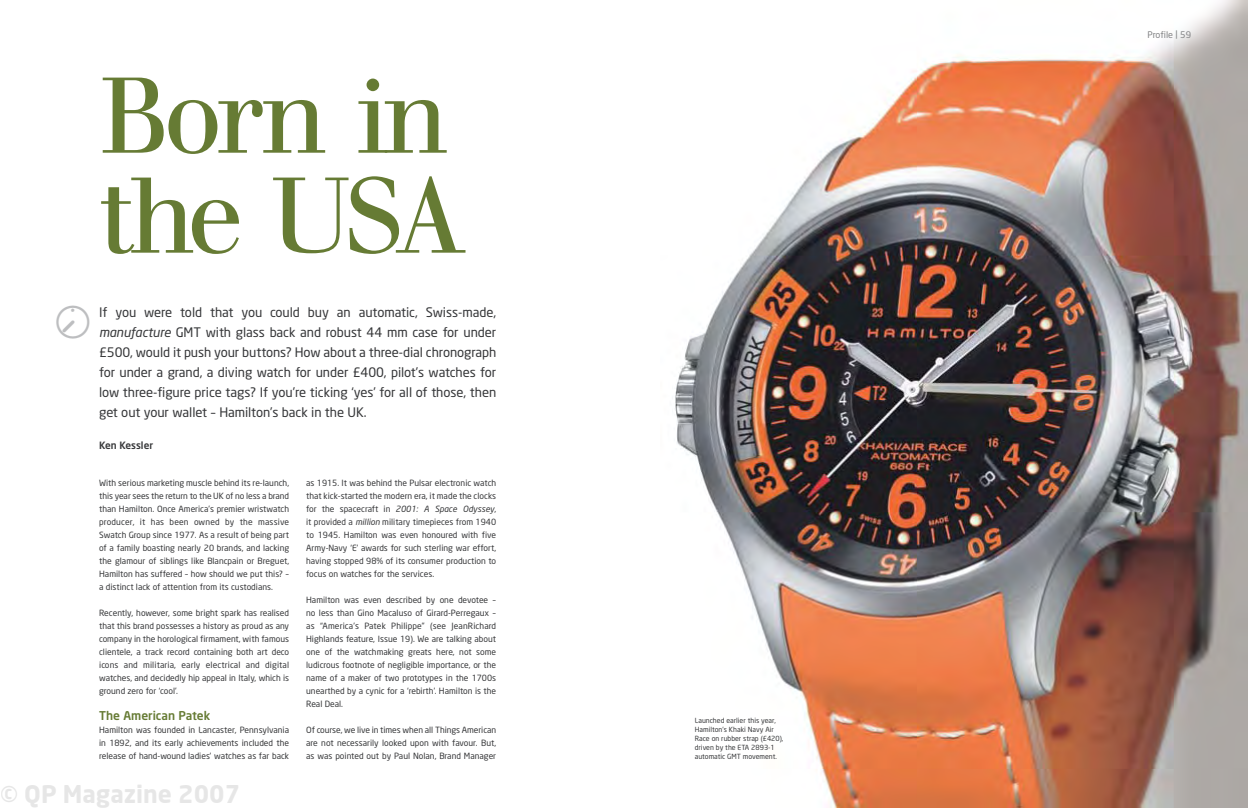
<style>
.page{position:relative;width:1248px;height:808px;background:#fff}
.page>*{position:absolute;margin:0;border:0;box-sizing:border-box;transform-origin:0 0}
.t1{font:105px/100px "Walbaum";letter-spacing:-.06em;color:#667b34}
.t2{font:33px "QP";color:#bdbec0}
.t3{font:700 24px "Neo Sans";color:rgb(0 0 0/.1)}
.t4{font:13px/20px "Neo Sans";letter-spacing:-.005em;color:#363739;text-align:justify}
.t5{font:500 12px "Neo Sans";color:#667b34}
.t6{font:500 10px "Neo Sans";color:#363739}
.t7{font:9px "Neo Sans";color:#818284}
.t8{font:8.5px/13px "Neo Sans";color:#363739;text-align:justify}
.t9{font:7px/9px "Neo Sans";color:#363739}
.s1{font-style:italic}
</style>
<div class="page">
<img style="left:675px;top:0;width:572px;height:808px">
<h1 class="t1" style="left:99px;top:76px;width:368px">Born in the USA</h1>
<h2 class="t2" style="left:57px;top:301px;width:34px">6</h2>
<p class="t4" style="left:99px;top:303px;width:398px">If you were told that you could buy an automatic, Swiss-made, <span class="s1">manufacture</span> GMT with glass back and robust 44 mm case for under £500, would it push your buttons? How about a three-dial chronograph for under a grand, a diving watch for under £400, pilot’s watches for low three-figure price tags? If you’re ticking ‘yes’ for all of those, then get out your wallet – Hamilton’s back in the UK.</p>
<p class="t6" style="left:99px;top:441px;width:55px">Ken Kessler</p>
<p class="t8" style="left:99px;top:477px;width:191px">With serious marketing muscle behind its re-launch, this year sees the return to the UK of no less a brand than Hamilton. Once America’s premier wristwatch producer, it has been owned by the massive Swatch Group since 1977. As a result of being part of a family boasting nearly 20 brands, and lacking the glamour of siblings like Blancpain or Breguet, Hamilton has suffered – how should we put this? – a distinct lack of attention from its custodians.</p>
<p class="t8" style="left:99px;top:607px;width:191px">Recently, however, some bright spark has realised that this brand possesses a history as proud as any company in the horological firmament, with famous clientele, a track record containing both art deco icons and militaria, early electrical and digital watches, and decidedly hip appeal in Italy, which is ground zero for ‘cool’.</p>
<h3 class="t5" style="left:99px;top:711px;width:113px">The American Patek</h3>
<p class="t8" style="left:99px;top:724px;width:191px">Hamilton was founded in Lancaster, Pennsylvania in 1892, and its early achievements included the release of hand-wound ladies’ watches as far back</p>
<h3 class="t3" style="left:0;top:778px;width:242px">© QP Magazine 2007</h3>
<p class="t8" style="left:306px;top:477px;width:191px">as 1915. It was behind the Pulsar electronic watch that kick-started the modern era, it made the clocks for the spacecraft in <span class="s1">2001: A Space Odyssey</span>, it provided a <span class="s1">million</span> military timepieces from 1940 to 1945. Hamilton was even honoured with five Army-Navy ‘E’ awards for such sterling war effort, having stopped 98% of its consumer production to focus on watches for the services.</p>
<p class="t8" style="left:306px;top:594px;width:191px">Hamilton was even described by one devotee – no less than Gino Macaluso of Girard-Perregaux – as “America’s Patek Philippe” (see JeanRichard Highlands feature, Issue 19). We are talking about one of the watchmaking greats here, not some ludicrous footnote of negligible importance, or the name of a maker of two prototypes in the 1700s unearthed by a cynic for a ‘rebirth’. Hamilton is the Real Deal.</p>
<p class="t8" style="left:306px;top:724px;width:191px">Of course, we live in times when all Things American are not necessarily looked upon with favour. But, as was pointed out by Paul Nolan, Brand Manager</p>
<p class="t9" style="left:694px;top:716px;width:90px">Launched earlier this year,<br>Hamilton’s Khaki Navy Air<br>Race on rubber strap (£420), driven by the ETA 2893-1 automatic GMT movement.</p>
<p class="t7" style="left:1147px;top:31px;width:45px">Profile | 59</p>
</div>
